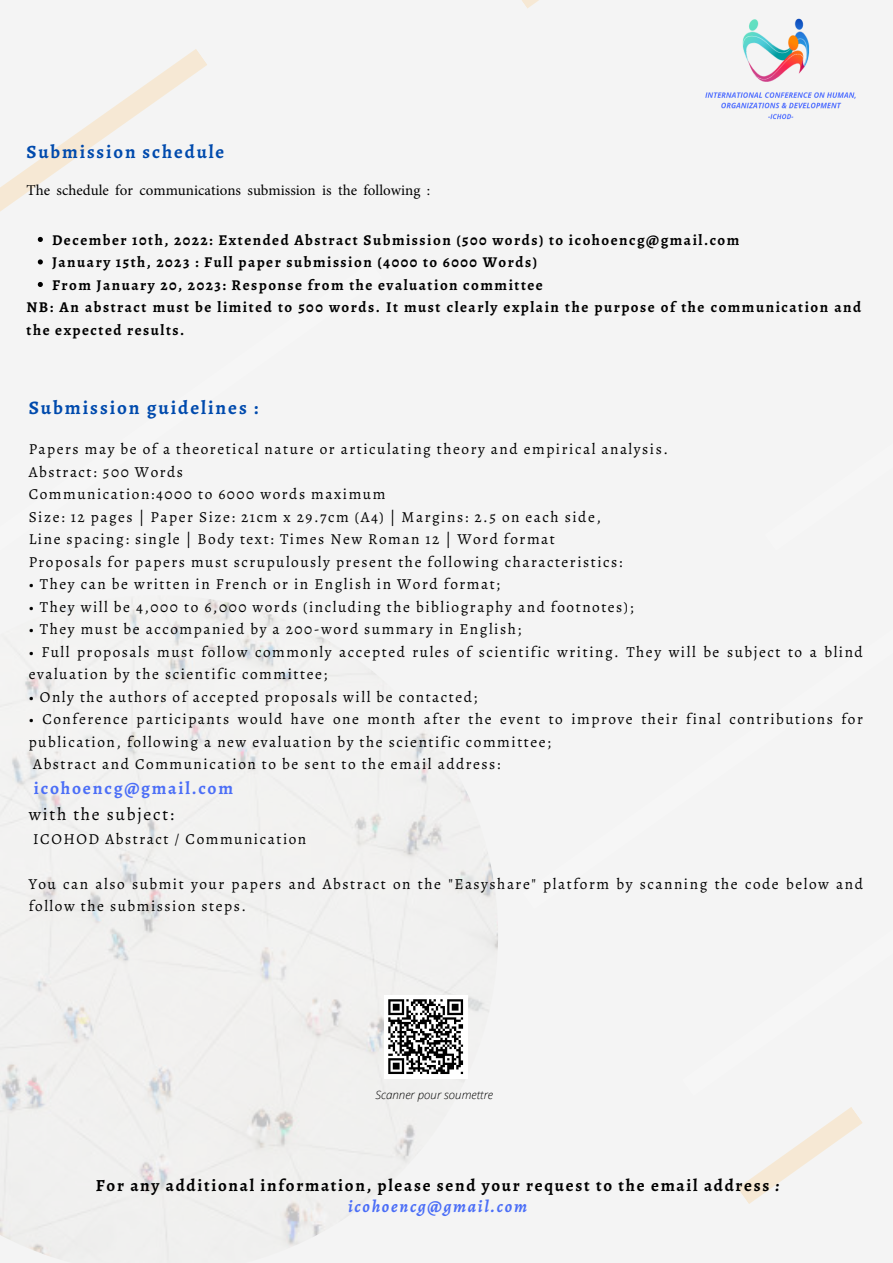
<style>
.page{position:relative;width:893px;height:1263px;background:#f4f4f4}
.page>*{position:absolute;margin:0;border:0;box-sizing:border-box;transform-origin:0 0}
.t1{font:700 19.12px "Alegreya";letter-spacing:.1em;color:#004aad}
.t2{font:700 18.75px "Alegreya";letter-spacing:.1em;color:#004aad}
.t3{font:700 17.55px "Alegreya";letter-spacing:.1em;color:#4b6ef7}
.t4{font:17.55px "Alegreya";letter-spacing:.1em;color:#000}
.t5{font:700 17.02px/21.1px "Alegreya";letter-spacing:.1em;color:#000;text-align:center}
.t6{font:15.3px/22.5px "Alegreya";letter-spacing:.1em;color:#000}
.t7{font:700 15px/22.5px "Alegreya";letter-spacing:.1em;color:#000}
.t8{font:15px "Minion Pro";color:#000}
.t9{font:italic 300 11.55px "Open Sans";color:#000}
.s1{font-style:italic}
.s2{font-style:italic;color:#4b6ef7}
</style>
<div class="page">
<img style="left:0;top:599px;width:498px;height:658px">
<svg style="left:0;top:49px;width:207px;height:213px"></svg>
<svg style="left:522px;top:0;width:17px;height:8px"></svg>
<svg style="left:738px;top:1107px;width:124px;height:97px"></svg>
<svg style="left:38px;top:237px;width:5px;height:5px"></svg>
<svg style="left:38px;top:259px;width:5px;height:5px"></svg>
<svg style="left:38px;top:282px;width:5px;height:5px"></svg>
<img style="left:705px;top:18px;width:151px;height:102px">
<div style="left:384px;top:995px;width:83px;height:83px;background:#fff"></div>
<svg style="left:388px;top:999px;width:76px;height:75px"></svg>
<p class="t2" style="left:27px;top:138px;width:199px">Submission schedule</p>
<p class="t8" style="left:27px;top:181px;width:405px">The schedule for communications submission is the following :</p>
<p class="t7" style="left:52px;top:228px;width:689px">December 10th, 2022: Extended Abstract Submission (500 words) to icohoencg@gmail.com<br>January 15th, 2023 : Full paper submission (4000 to 6000 Words)<br>From January 20, 2023: Response from the evaluation committee</p>
<p class="t7" style="left:27px;top:296px;width:836px">NB: An abstract must be limited to 500 words. It must clearly explain the purpose of the communication and the expected results.</p>
<p class="t1" style="left:29px;top:394px;width:231px">Submission guidelines :</p>
<p class="t6" style="left:29px;top:438px;width:641px">Papers may be of a theoretical nature or articulating theory and empirical analysis.<br>Abstract: 500 Words<br>Communication:4000 to 6000 words maximum<br>Size: 12 pages | Paper Size: 21cm x 29.7cm (A4) | Margins: 2.5 on each side,<br>Line spacing: single | Body text: Times New Roman 12 | Word format<br>Proposals for papers must scrupulously present the following characteristics:</p>
<p class="t6" style="left:29px;top:573px;width:473px">• They can be written in French or in English in Word format;</p>
<p class="t6" style="left:29px;top:595px;width:606px">• They will be 4,000 to 6,000 words (including the bibliography and footnotes);</p>
<p class="t6" style="left:29px;top:618px;width:494px">• They must be accompanied by a 200-word summary in English;</p>
<p class="t6" style="left:29px;top:640px;width:835px">• Full proposals must follow commonly accepted rules of scientific writing. They will be subject to a blind evaluation by the scientific committee;</p>
<p class="t6" style="left:29px;top:685px;width:450px">• Only the authors of accepted proposals will be contacted;</p>
<p class="t6" style="left:29px;top:708px;width:835px">• Conference participants would have one month after the event to improve their final contributions for publication, following a new evaluation by the scientific committee;<br>Abstract and Communication to be sent to the email address:</p>
<p class="t3" style="left:34px;top:776px;width:201px">icohoencg@gmail.com</p>
<p class="t4" style="left:29px;top:802px;width:147px">with the subject:</p>
<p class="t6" style="left:33px;top:827px;width:275px">ICOHOD Abstract / Communication</p>
<p class="t6" style="left:29px;top:872px;width:836px">You can also submit your papers and Abstract on the "Easyshare" platform by scanning the code below and follow the submission steps.</p>
<p class="t9" style="left:375px;top:1087px;width:119px">Scanner pour soumettre</p>
<p class="t5" style="left:96px;top:1175px;width:685px">For any additional information, please send your request to the email address <span class="s1">: </span><span class="s2">icohoencg@gmail.com</span></p>
</div>
